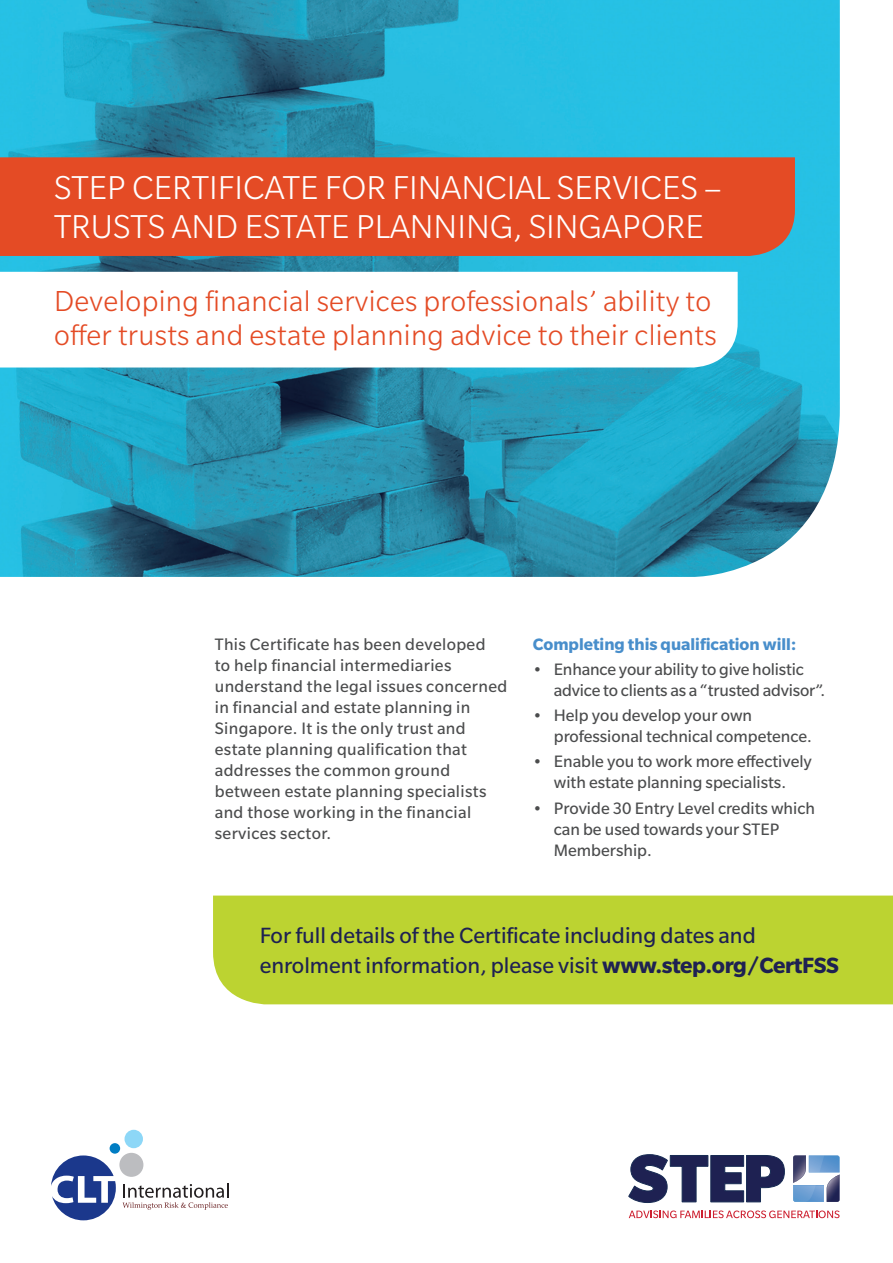
<style>
.page{position:relative;width:893px;height:1263px;background:#fff}
.page>*{position:absolute;margin:0;border:0;box-sizing:border-box;transform-origin:0 0}
.Header_50pt__50-55{font:300 36px/39px "Slate Std";color:#fff}
.Header_50pt__50-55-2{font:300 31.5px "Slate Std";letter-spacing:.01em;color:#e44b25}
.t1{font:24px/30px "Slate Std";color:#1e2152}
.Body_9pt__9-12{font:18px/21px "Slate Std";letter-spacing:.02em;color:#4b4c4d}
.Body_9pt__9-12-2{font:18px/21px "Slate Std";color:#4b4c4d}
.Body_9pt__9-12-3{font:18px/21px "Slate Std";letter-spacing:-.01em;color:#4b4c4d}
.Body_9pt__9-12-4{font:700 18px "Slate Std";color:#488ecb}
.s1{font-weight:700}
</style>
<div class="page">
<img style="left:0;top:0;width:840px;height:577px">
<svg style="left:628px;top:1154px;width:157px;height:49px"></svg>
<svg style="left:793px;top:1155px;width:46px;height:47px"></svg>
<svg style="left:629px;top:1210px;width:211px;height:8px"></svg>
<div style="left:0;top:157px;width:795px;height:99px;background:#e44b25"></div>
<svg style="left:0;top:272px;width:738px;height:95px"></svg>
<div style="left:213px;top:895px;width:680px;height:109px;background:#bcd331"></div>
<div style="left:110px;top:1143px;width:10px;height:11px;background:#007dc3;border-radius:50%"></div>
<div style="left:119px;top:1153px;width:24px;height:24px;background:#bcbdc0;border-radius:50%"></div>
<div style="left:125px;top:1130px;width:18px;height:18px;background:#8dd7f7;border-radius:50%"></div>
<svg style="left:51px;top:1155px;width:65px;height:65px"></svg>
<svg style="left:123px;top:1183px;width:105px;height:27px"></svg>
<p class="Header_50pt__50-55" style="left:54px;top:168px;width:669px">STEP CERTIFICATE FOR FINANCIAL SERVICES –<br>TRUSTS AND ESTATE PLANNING, SINGAPORE</p>
<p class="Header_50pt__50-55-2" style="left:54px;top:285px;width:659px">Developing financial services professionals’ ability to</p>
<p class="Header_50pt__50-55-2" style="left:54px;top:319px;width:664px">offer trusts and estate planning advice to their clients</p>
<p class="Body_9pt__9-12" style="left:215px;top:633px;width:294px">This Certificate has been developed<br>to help financial intermediaries understand the legal issues concerned in financial and estate planning in Singapore. It is the only trust and estate planning qualification that addresses the common ground between estate planning specialists and those working in the financial services sector.</p>
<p class="Body_9pt__9-12-4" style="left:533px;top:634px;width:265px">Completing this qualification will:</p>
<p class="Body_9pt__9-12-3" style="left:554px;top:658px;width:273px;text-indent:-21px">• Enhance your ability to give holistic advice to clients as a “trusted advisor”.</p>
<p class="Body_9pt__9-12-2" style="left:554px;top:705px;width:260px;text-indent:-21px">• Help you develop your own professional technical competence.</p>
<p class="Body_9pt__9-12-2" style="left:533px;top:751px;width:281px;text-align:center">• Enable you to work more effectively with estate planning specialists.</p>
<p class="Body_9pt__9-12-2" style="left:554px;top:797px;width:263px;text-indent:-21px">• Provide 30 Entry Level credits which can be used towards your STEP<br>Membership.</p>
<p class="t1" style="left:260px;top:920px;width:581px">For full details of the Certificate including dates and enrolment information, please visit <span class="s1">www.step.org/CertFSS</span></p>
</div>
